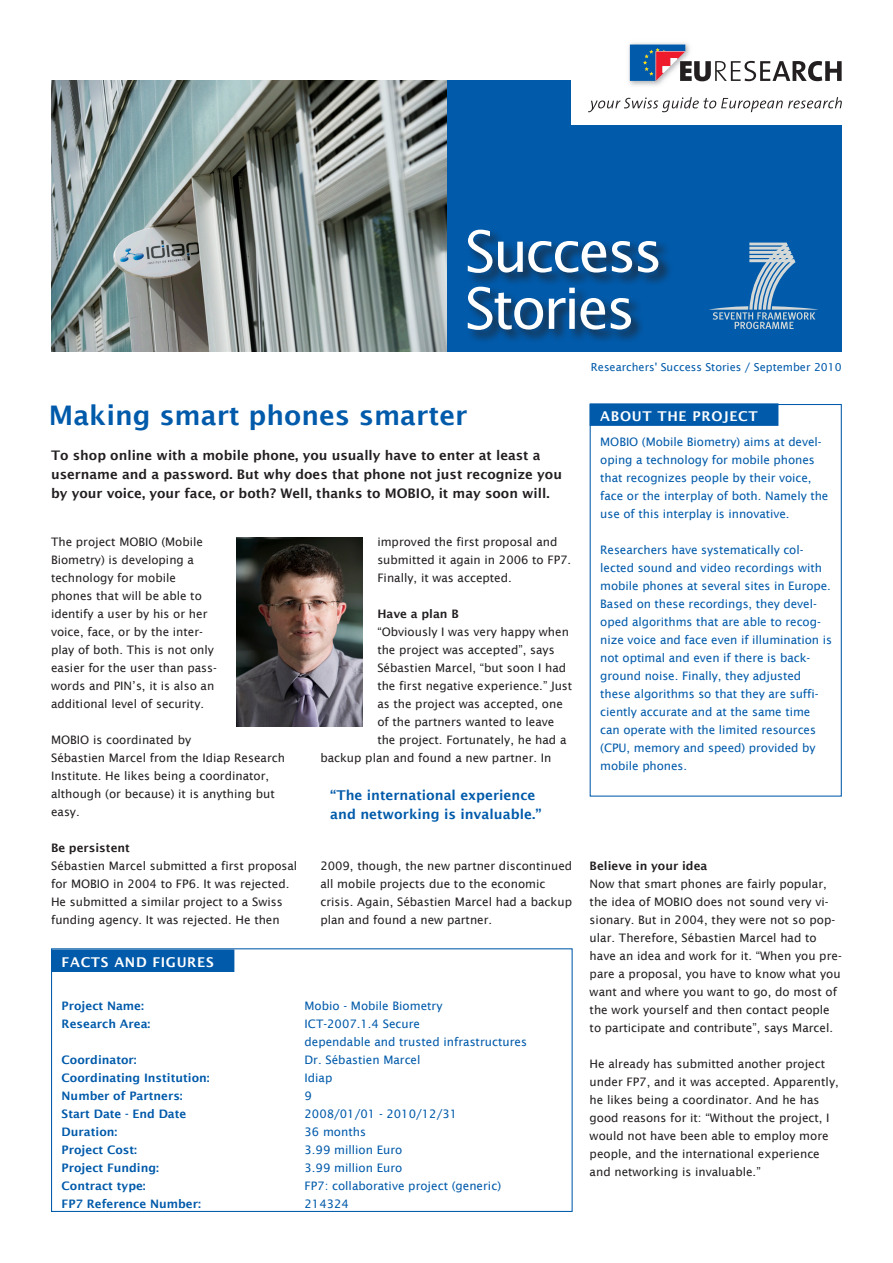
<style>
.page{position:relative;width:893px;height:1263px;background:#fff}
.page>*{position:absolute;margin:0;border:0;box-sizing:border-box;transform-origin:0 0}
._02_Titel_Demibold-2{font:600 27px "Lucida Sans";color:#015aaa}
._06_Spitzmarke_Demib{font:600 13.5px/18.8px "Lucida Sans";color:#015aaa}
._07_Kastentitel-blau{font:600 13.5px "Lucida Sans";letter-spacing:.05em;color:#fff}
._03_Lead_Bold-9_12_5{font:600 13.2px/18.8px "Lucida Sans";color:#231f20}
._05_Texttitel_Demibo{font:11.7px/18px "Lucida Sans";color:#231f20}
._08_Kastentext-blau{font:11.7px/18px "Lucida Sans";letter-spacing:-.005em;color:#015aaa}
._04_Fliesstext_Roman{font:11.7px/18px "Lucida Sans";color:#231f20}
._08_Kastentext-blau-2{font:600 11.7px "Lucida Sans";color:#015aaa}
._05_Texttitel_Demibo-2{font:600 11.7px "Lucida Sans";color:#231f20}
._04_Fliesstext_Roman-2{font:600 11.7px "Lucida Sans";color:#231f20}
._01_Ausgabe_Roman-7{font:10.95px "Lucida Sans";color:#015aaa}
</style>
<div class="page">
<div style="left:446px;top:81px;width:396px;height:271px;background:#015aaa"></div>
<img style="left:51px;top:81px;width:395px;height:271px">
<svg style="left:51px;top:948px;width:522px;height:264px"></svg>
<div style="left:51px;top:949px;width:183px;height:23px;background:#015aaa"></div>
<svg style="left:589px;top:403px;width:253px;height:394px"></svg>
<div style="left:571px;top:38px;width:288px;height:87px;background:#fff"></div>
<svg style="left:588px;top:97px;width:254px;height:15px"></svg>
<img style="left:628px;top:43px;width:60px;height:43px">
<svg style="left:630px;top:45px;width:212px;height:36px"></svg>
<svg style="left:709px;top:243px;width:109px;height:86px"></svg>
<div style="left:466px;top:285px;width:179px;height:59px;background:#231f20;opacity:.8"></div>
<svg style="left:468px;top:287px;width:163px;height:43px"></svg>
<div style="left:466px;top:228px;width:206px;height:59px;background:#231f20;opacity:.8"></div>
<svg style="left:468px;top:230px;width:190px;height:43px"></svg>
<div style="left:590px;top:403px;width:188px;height:23px;background:#015aaa"></div>
<img style="left:236px;top:537px;width:127px;height:189px">
<p class="_02_Titel_Demibold-2" style="left:49px;top:400px;width:420px">Making smart phones smarter</p>
<p class="_03_Lead_Bold-9_12_5" style="left:51px;top:446px;width:512px">To shop online with a mobile phone, you usually have to enter at least a username and a password. But why does that phone not just recognize you by your voice, your face, or both? Well, thanks to MOBIO, it may soon will.</p>
<p class="_05_Texttitel_Demibo" style="left:51px;top:532px;width:168px">The project MOBIO (Mobile<br>Biometry) is developing a technology for mobile phones that will be able to identify a user by his or her voice, face, or by the inter&shy;play of both. This is not only easier for the user than pass&shy;words and PIN’s, it is also an additional level of security.</p>
<p class="_05_Texttitel_Demibo" style="left:51px;top:730px;width:236px">MOBIO is coordinated by<br>Sébastien Marcel from the Idiap Research<br>Institute. He likes being a coordinator, although (or because) it is anything but easy.</p>
<p class="_05_Texttitel_Demibo-2" style="left:51px;top:841px;width:80px">Be persistent</p>
<p class="_05_Texttitel_Demibo" style="left:51px;top:856px;width:248px">Sébastien Marcel submitted a first proposal for MOBIO in 2004 to FP6. It was rejected.<br>He submitted a similar project to a Swiss funding agency. It was rejected. He then</p>
<p class="_05_Texttitel_Demibo" style="left:377px;top:532px;width:195px">improved the first proposal and submitted it again in 2006 to FP7.<br>Finally, it was accepted.</p>
<p class="_05_Texttitel_Demibo-2" style="left:377px;top:607px;width:83px">Have a plan B</p>
<p class="_05_Texttitel_Demibo" style="left:377px;top:622px;width:193px">“Obviously I was very happy when</p>
<p class="_05_Texttitel_Demibo" style="left:377px;top:640px;width:179px">the project was accepted”, says</p>
<p class="_05_Texttitel_Demibo" style="left:377px;top:658px;width:190px">Sébastien Marcel, “but soon I had</p>
<p class="_05_Texttitel_Demibo" style="left:377px;top:676px;width:196px">the first negative experience.” Just</p>
<p class="_05_Texttitel_Demibo" style="left:377px;top:694px;width:187px">as the project was accepted, one</p>
<p class="_05_Texttitel_Demibo" style="left:377px;top:712px;width:179px">of the partners wanted to leave</p>
<p class="_05_Texttitel_Demibo" style="left:377px;top:730px;width:191px">the project. Fortunately, he had a</p>
<p class="_05_Texttitel_Demibo" style="left:320px;top:748px;width:233px">backup plan and found a new partner. In</p>
<p class="_06_Spitzmarke_Demib" style="left:330px;top:786px;width:213px">“The international experience and networking is invaluable.”</p>
<p class="_05_Texttitel_Demibo" style="left:320px;top:856px;width:253px">2009, though, the new partner discontinued all mobile projects due to the economic crisis. Again, Sébastien Marcel had a backup plan and found a new partner.</p>
<p class="_07_Kastentitel-blau" style="left:62px;top:955px;width:154px">FACTS AND FIGURES</p>
<p class="_08_Kastentext-blau-2" style="left:62px;top:999px;width:84px">Project Name:</p>
<p class="_08_Kastentext-blau" style="left:305px;top:997px;width:139px">Mobio - Mobile Biometry</p>
<p class="_08_Kastentext-blau-2" style="left:62px;top:1017px;width:90px">Research Area:</p>
<p class="_08_Kastentext-blau" style="left:305px;top:1015px;width:224px">ICT-2007.1.4 Secure<br>dependable and trusted infrastructures</p>
<p class="_08_Kastentext-blau-2" style="left:62px;top:1053px;width:77px">Coordinator:</p>
<p class="_08_Kastentext-blau" style="left:305px;top:1051px;width:117px">Dr. Sébastien Marcel</p>
<p class="_08_Kastentext-blau-2" style="left:62px;top:1071px;width:150px">Coordinating Institution:</p>
<p class="_08_Kastentext-blau" style="left:305px;top:1069px;width:29px">Idiap</p>
<p class="_08_Kastentext-blau-2" style="left:62px;top:1089px;width:123px">Number of Partners:</p>
<p class="_08_Kastentext-blau" style="left:305px;top:1087px;width:9px">9</p>
<p class="_08_Kastentext-blau-2" style="left:62px;top:1107px;width:126px">Start Date - End Date</p>
<p class="_08_Kastentext-blau" style="left:305px;top:1105px;width:154px">2008/01/01 - 2010/12/31</p>
<p class="_08_Kastentext-blau-2" style="left:62px;top:1125px;width:57px">Duration:</p>
<p class="_08_Kastentext-blau" style="left:305px;top:1123px;width:63px">36 months</p>
<p class="_08_Kastentext-blau-2" style="left:62px;top:1143px;width:77px">Project Cost:</p>
<p class="_08_Kastentext-blau" style="left:305px;top:1141px;width:99px">3.99 million Euro</p>
<p class="_08_Kastentext-blau-2" style="left:62px;top:1161px;width:99px">Project Funding:</p>
<p class="_08_Kastentext-blau" style="left:305px;top:1159px;width:99px">3.99 million Euro</p>
<p class="_08_Kastentext-blau-2" style="left:62px;top:1179px;width:86px">Contract type:</p>
<p class="_08_Kastentext-blau" style="left:305px;top:1177px;width:198px">FP7: collaborative project (generic)</p>
<p class="_08_Kastentext-blau-2" style="left:62px;top:1197px;width:141px">FP7 Reference Number:</p>
<p class="_08_Kastentext-blau" style="left:305px;top:1195px;width:46px">214324</p>
<p class="_01_Ausgabe_Roman-7" style="left:591px;top:361px;width:252px">Researchers' Success Stories / September 2010</p>
<p class="_07_Kastentitel-blau" style="left:600px;top:409px;width:159px">ABOUT THE PROJECT</p>
<p class="_08_Kastentext-blau" style="left:600px;top:433px;width:230px">MOBIO (Mobile Biometry) aims at devel&shy;oping a technology for mobile phones that recognizes people by their voice, face or the interplay of both. Namely the use of this interplay is innovative.</p>
<p class="_08_Kastentext-blau" style="left:600px;top:541px;width:233px">Researchers have systematically col&shy;lected sound and video recordings with mobile phones at several sites in Europe.<br>Based on these recordings, they devel&shy;oped algorithms that are able to recog&shy;nize voice and face even if illumination is not optimal and even if there is back&shy;ground noise. Finally, they adjusted these algorithms so that they are suffi&shy;ciently accurate and at the same time can operate with the limited resources (CPU, memory and speed) provided by mobile phones.</p>
<p class="_04_Fliesstext_Roman-2" style="left:590px;top:859px;width:119px">Believe in your idea</p>
<p class="_04_Fliesstext_Roman" style="left:590px;top:874px;width:254px">Now that smart phones are fairly popular, the idea of MOBIO does not sound very vi&shy;sionary. But in 2004, they were not so pop&shy;ular. Therefore, Sébastien Marcel had to have an idea and work for it. “When you pre&shy;pare a proposal, you have to know what you want and where you want to go, do most of the work yourself and then contact people to participate and contribute”, says Marcel.</p>
<p class="_04_Fliesstext_Roman" style="left:590px;top:1054px;width:251px">He already has submitted another project under FP7, and it was accepted. Apparently, he likes being a coordinator. And he has good reasons for it: “Without the project, I would not have been able to employ more people, and the international experience and networking is invaluable.”</p>
</div>
